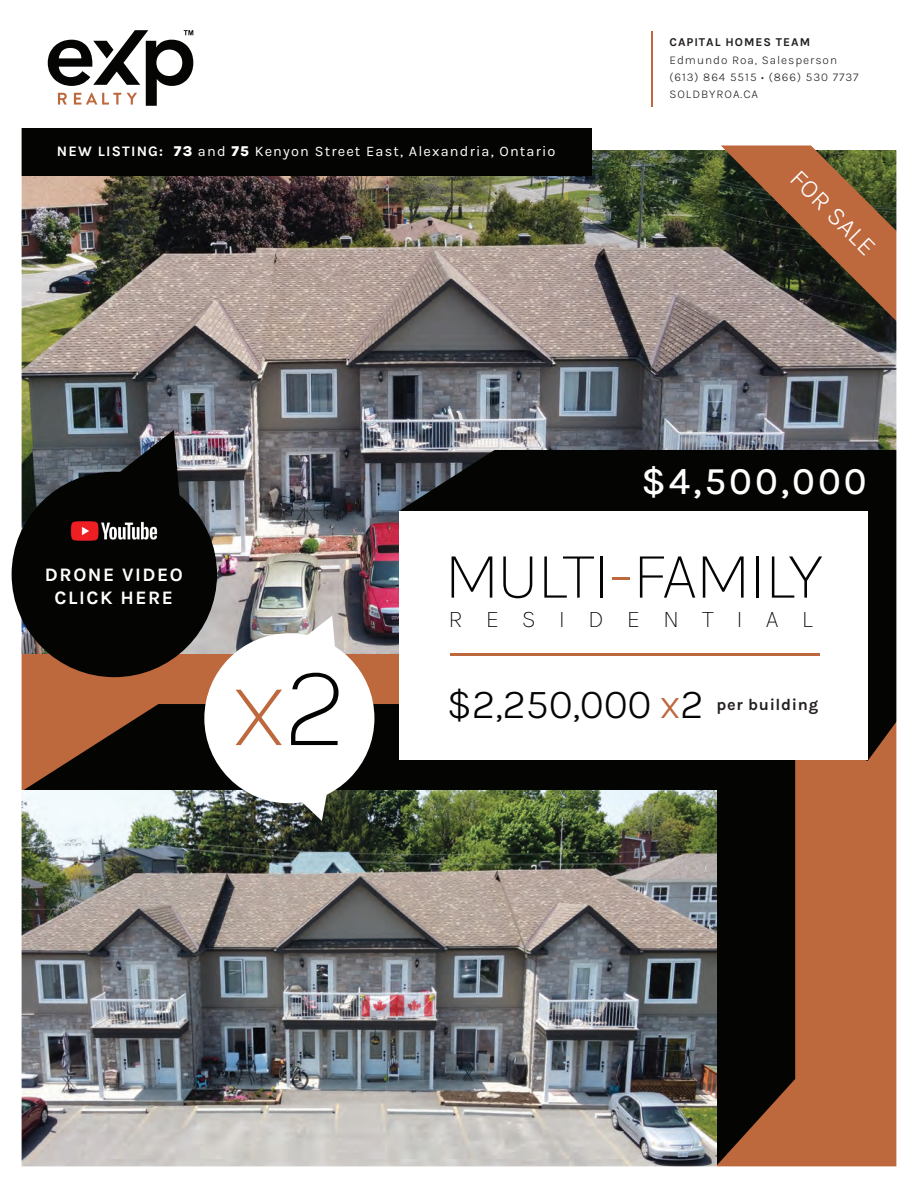
<style>
.page{position:relative;width:918px;height:1188px;background:#fff}
.page>*{position:absolute;margin:0;border:0;box-sizing:border-box;transform-origin:0 0}
.t1{font:200 117.6px "Karla";color:#bd683d}
.t2{font:200 67.8px "Karla";letter-spacing:-.03em;color:#040503}
.t3{font:300 42px "Karla";letter-spacing:-.01em;color:#040503}
.t4{font:500 38.7px "Karla";letter-spacing:.08em;color:#fff}
.t5{font:300 25.95px "Karla";color:#fff}
.t6{font:200 24.6px "Karla";letter-spacing:.93em;color:#040503}
.t7{font:700 19.05px/22.5px "Karla";letter-spacing:.08em;color:#fff;text-align:center}
.t8{font:700 16.35px "Karla";letter-spacing:.04em;color:#231f20}
.t9{font:14.55px "Karla";letter-spacing:.08em;color:#fff}
.t10{font:300 12px/17.2px "Karla";letter-spacing:.08em;color:#231f20}
.t11{font:700 12px "Karla";letter-spacing:.08em;color:#231f20}
.s1{font-weight:700}
.s2{font-weight:800}
.s3{color:#040503}
.s4{color:#bd683d}
</style>
<div class="page">
<img style="left:11px;top:30px;width:886px;height:1137px">
<div style="left:12px;top:472px;width:205px;height:205px;background:#040503;border-radius:50%"></div>
<img style="left:70px;top:521px;width:88px;height:20px">
<div style="left:399px;top:512px;width:469px;height:248px;background:#fff"></div>
<hr style="left:451px;top:654px;width:369px;height:2px;background:#bd683d">
<div style="left:204px;top:633px;width:170px;height:170px;background:#fff;border-radius:50%"></div>
<svg style="left:306px;top:616px;width:29px;height:30px"></svg>
<svg style="left:116px;top:430px;width:64px;height:65px"></svg>
<svg style="left:297px;top:794px;width:31px;height:27px"></svg>
<p class="t9" style="left:57px;top:142px;width:500px"><span class="s1">NEW LISTING:</span> <span class="s2">73</span> and <span class="s2">75</span> Kenyon Street East, Alexandria, Ontario</p>
<p class="t11" style="left:670px;top:35px;width:142px">CAPITAL HOMES TEAM</p>
<p class="t10" style="left:670px;top:51px;width:191px">Edmundo Roa, Salesperson (613) 864 5515 • (866) 530 7737<br>SOLDBYROA.CA</p>
<h3 class="t5" style="left:806px;top:162px;width:111px;rotate:45deg">FOR SALE</h3>
<h3 class="t4" style="left:641px;top:456px;width:227px">$4,500,000</h3>
<h3 class="t7" style="left:45px;top:563px;width:139px">DRONE VIDEO<br>CLICK HERE</h3>
<h1 class="t1" style="left:231px;top:630px;width:118px">x<span class="s3">2</span></h1>
<h2 class="t2" style="left:444px;top:531px;width:380px">MULTI<span class="s4">-</span>FAMILY</h2>
<h3 class="t6" style="left:448px;top:603px;width:366px">RESIDENTIAL</h3>
<h3 class="t3" style="left:447px;top:677px;width:258px">$2,250,000 <span class="s4">x</span>2</h3>
<h3 class="t8" style="left:717px;top:694px;width:103px">per building</h3>
</div>
